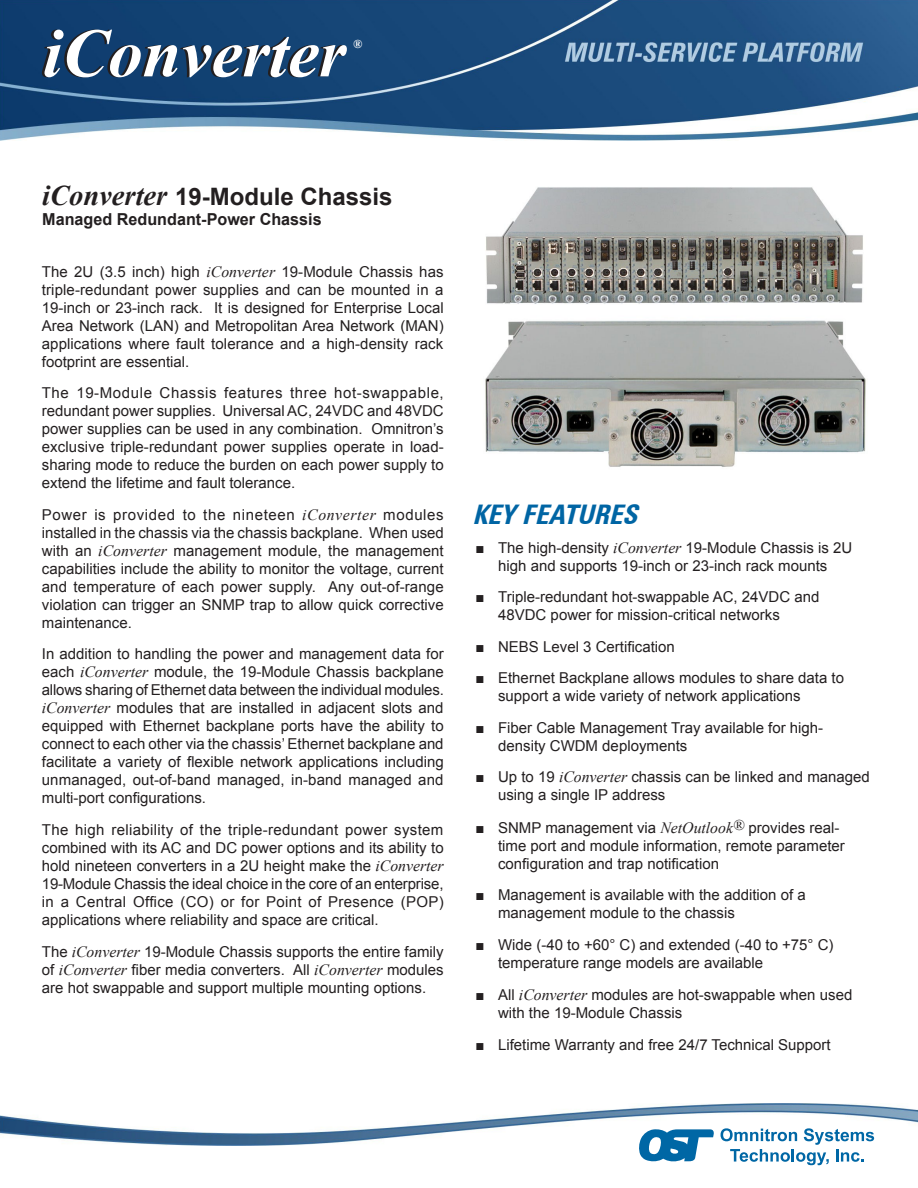
<style>
.page{position:relative;width:918px;height:1188px;background:#fff}
.page>*{position:absolute;margin:0;border:0;box-sizing:border-box;transform-origin:0 0}
.t1{font:italic 700 69px "Times New Roman";color:#fff}
.t2{font:italic 700 condensed 27px "Zurich BT";color:#0065a4}
.t3{font:700 24px "Arial";color:#231f20}
.t4{font:700 16.5px "Arial";color:#231f20}
.Omnitron_Body_Text{font:15px/18px "Arial";color:#231f20}
.t5{font:italic 700 12px "Times New Roman";color:#fff}
.s1{font-family:"Times New Roman";font-style:italic;font-size:28.5px}
.s2{font-family:"Times New Roman";font-style:italic;font-size:15.75px}
</style>
<div class="page">
<img style="left:0;top:0;width:918px;height:141px">
<img style="left:0;top:1103px;width:918px;height:42px">
<svg style="left:639px;top:1129px;width:75px;height:33px"></svg>
<svg style="left:721px;top:1128px;width:153px;height:37px"></svg>
<img style="left:486px;top:187px;width:377px;height:117px">
<img style="left:485px;top:320px;width:381px;height:147px">
<h1 class="t1" style="left:43px;top:5px;width:304px">iConverter</h1>
<p class="t5" style="left:353px;top:35px;width:10px">®</p>
<p class="t3" style="left:42px;top:181px;width:352px"><span class="s1">iConverter</span> 19-Module Chassis</p>
<p class="t4" style="left:42px;top:208px;width:281px">Managed Redundant-Power Chassis</p>
<p class="Omnitron_Body_Text" style="left:42px;top:262px;width:403px;text-align:justify">The 2U (3.5 inch) high <span class="s2">iConverter</span> 19-Module Chassis has triple-redundant power supplies and can be mounted in a 19-inch or 23-inch rack. It is designed for Enterprise Local Area Network (LAN) and Metropolitan Area Network (MAN) applications where fault tolerance and a high-density rack footprint are essential.</p>
<p class="Omnitron_Body_Text" style="left:42px;top:384px;width:403px;text-align:justify">The 19-Module Chassis features three hot-swappable, redundant power supplies. Universal AC, 24VDC and 48VDC power supplies can be used in any combination. Omnitron’s exclusive triple-redundant power supplies operate in load&shy;sharing mode to reduce the burden on each power supply to extend the lifetime and fault tolerance.</p>
<p class="Omnitron_Body_Text" style="left:42px;top:505px;width:404px;text-align:justify">Power is provided to the nineteen <span class="s2">iConverter</span> modules installed in the chassis via the chassis backplane. When used with an <span class="s2">iConverter</span> management module, the management capabilities include the ability to monitor the voltage, current and temperature of each power supply. Any out-of-range violation can trigger an SNMP trap to allow quick corrective maintenance.</p>
<p class="Omnitron_Body_Text" style="left:42px;top:645px;width:403px;text-align:justify">In addition to handling the power and management data for each <span class="s2">iConverter</span> module, the 19-Module Chassis backplane allows sharing of Ethernet data between the individual modules. <span class="s2">iConverter</span> modules that are installed in adjacent slots and equipped with Ethernet backplane ports have the ability to connect to each other via the chassis’ Ethernet backplane and facilitate a variety of flexible network applications including unmanaged, out-of-band managed, in-band managed and multi-port configurations.</p>
<p class="Omnitron_Body_Text" style="left:42px;top:820px;width:403px;text-align:justify">The high reliability of the triple-redundant power system combined with its AC and DC power options and its ability to hold nineteen converters in a 2U height make the <span class="s2">iConverter </span>19-Module Chassis the ideal choice in the core of an enterprise, in a Central Office (CO) or for Point of Presence (POP) applications where reliability and space are critical.</p>
<p class="Omnitron_Body_Text" style="left:42px;top:943px;width:403px;text-align:justify">The <span class="s2">iConverter</span> 19-Module Chassis supports the entire family of <span class="s2">iConverter</span> fiber media converters. All <span class="s2">iConverter</span> modules are hot swappable and support multiple mounting options.</p>
<p class="t2" style="left:472px;top:498px;width:174px">KEYFEATURES</p>
<p class="Omnitron_Body_Text" style="left:476px;top:539px;width:378px;text-align:center">■ The high-density <span class="s2">iConverter</span> 19-Module Chassis is 2U high and supports 19-inch or 23-inch rack mounts</p>
<p class="Omnitron_Body_Text" style="left:498px;top:588px;width:323px;text-indent:-23px">■ Triple-redundant hot-swappable AC, 24VDC and<br>48VDC power for mission-critical networks</p>
<p class="Omnitron_Body_Text" style="left:476px;top:638px;width:201px">■ NEBS Level 3 Certification</p>
<p class="Omnitron_Body_Text" style="left:498px;top:669px;width:348px;text-indent:-23px">■ Ethernet Backplane allows modules to share data to support a wide variety of network applications</p>
<p class="Omnitron_Body_Text" style="left:498px;top:719px;width:327px;text-indent:-23px">■ Fiber Cable Management Tray available for high&shy;density CWDM deployments</p>
<p class="Omnitron_Body_Text" style="left:498px;top:768px;width:373px;text-indent:-23px">■ Up to 19 <span class="s2">iConverter</span> chassis can be linked and managed using a single IP address</p>
<p class="Omnitron_Body_Text" style="left:498px;top:819px;width:348px;text-indent:-23px">■ SNMP management via <span class="s2">NetOutlook</span><sup>®</sup> provides real&shy;time port and module information, remote parameter configuration and trap notification</p>
<p class="Omnitron_Body_Text" style="left:498px;top:886px;width:309px;text-indent:-23px">■ Management is available with the addition of a management module to the chassis</p>
<p class="Omnitron_Body_Text" style="left:498px;top:936px;width:337px;text-indent:-23px">■ Wide (-40 to +60° C) and extended (-40 to +75° C) temperature range models are available</p>
<p class="Omnitron_Body_Text" style="left:498px;top:986px;width:356px;text-indent:-23px">■ All <span class="s2">iConverter</span> modules are hot-swappable when used with the 19-Module Chassis</p>
<p class="Omnitron_Body_Text" style="left:476px;top:1035px;width:357px">■ Lifetime Warranty and free 24/7 Technical Support</p>
</div>
